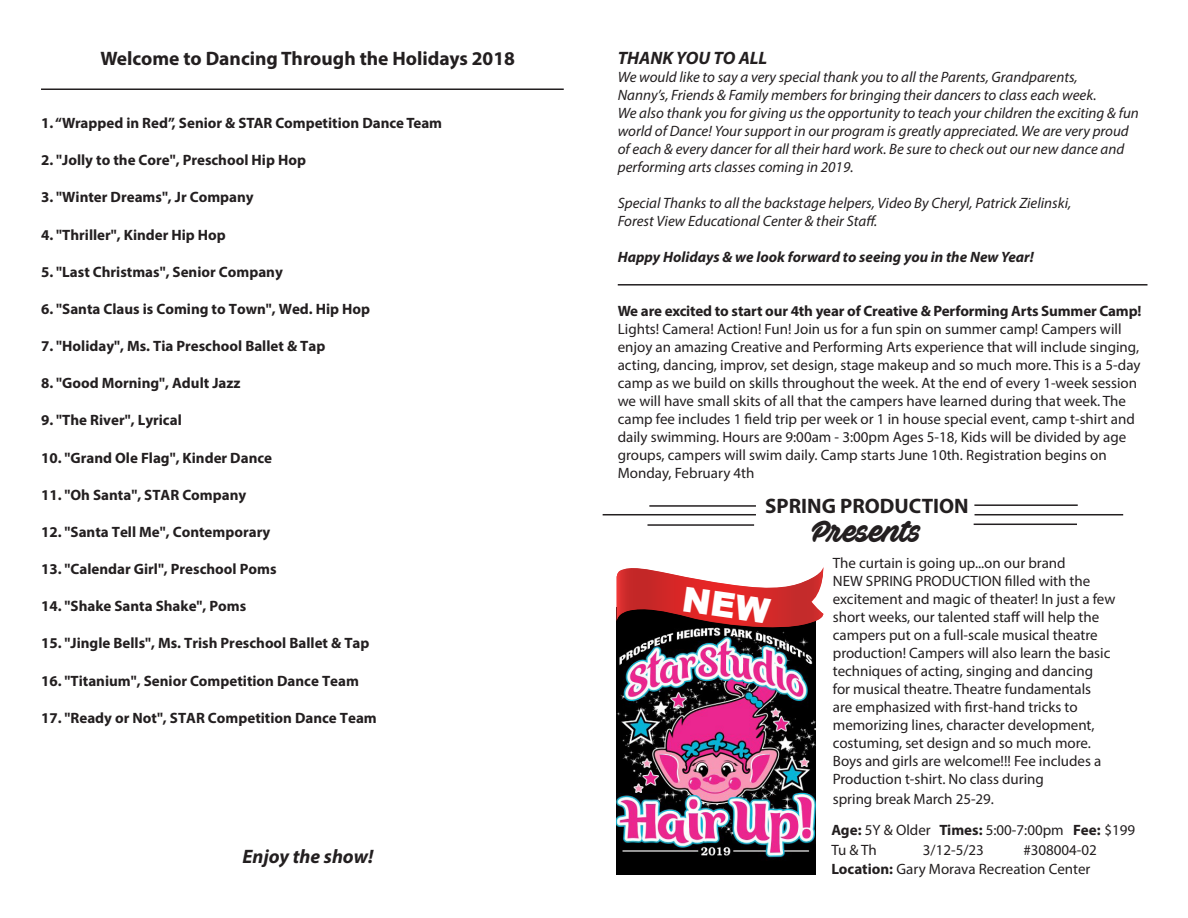
<style>
.page{position:relative;width:1188px;height:918px;background:#fff}
.page>*{position:absolute;margin:0;border:0;box-sizing:border-box;transform-origin:0 0}
.t1{font:30px "Ave Fedan PERSONALUSEONLY";color:#231f20}
.t2{font:700 21px "Myriad Pro";color:#231f20}
.t3{font:700 19.5px "Myriad Pro";color:#231f20}
.t4{font:italic 700 19.5px "Myriad Pro";color:#231f20}
.t5{font:italic 700 18px "Myriad Pro";color:#231f20}
.Page_Section_Title{font:15px/18px "Myriad Pro";color:#231f20}
.t6{font:700 15px "Myriad Pro";color:#231f20}
.t7{font:italic 15px/18px "Myriad Pro";color:#231f20}
.t8{font:italic 700 15px "Myriad Pro";color:#231f20}
.s1{font-weight:700}
</style>
<div class="page">
<hr style="left:603px;top:514px;width:153px;height:1px;background:#231f20">
<hr style="left:975px;top:514px;width:148px;height:1px;background:#231f20">
<hr style="left:649px;top:505px;width:107px;height:2px;background:#231f20">
<hr style="left:648px;top:524px;width:106px;height:2px;background:#231f20">
<hr style="left:974px;top:504px;width:104px;height:2px;background:#231f20">
<hr style="left:974px;top:524px;width:103px;height:1px;background:#231f20">
<img style="left:616px;top:608px;width:199px;height:267px">
<hr style="left:618px;top:284px;width:530px;height:2px;background:#231f20">
<hr style="left:41px;top:88px;width:523px;height:2px;background:#231f20">
<svg style="left:617px;top:567px;width:207px;height:61px"></svg>
<p class="t3" style="left:100px;top:46px;width:416px">Welcome to Dancing Through the Holidays 2018</p>
<p class="t6" style="left:41px;top:113px;width:403px">1. “Wrapped in Red”, Senior &amp; STAR Competition Dance Team</p>
<p class="t6" style="left:41px;top:150px;width:266px">2. "Jolly to the Core", Preschool Hip Hop</p>
<p class="t6" style="left:41px;top:188px;width:214px">3. "Winter Dreams", Jr Company</p>
<p class="t6" style="left:41px;top:225px;width:186px">4. "Thriller", Kinder Hip Hop</p>
<p class="t6" style="left:41px;top:262px;width:243px">5. "Last Christmas", Senior Company</p>
<p class="t6" style="left:41px;top:299px;width:331px">6. "Santa Claus is Coming to Town", Wed. Hip Hop</p>
<p class="t6" style="left:41px;top:336px;width:286px">7. "Holiday", Ms. Tia Preschool Ballet &amp; Tap</p>
<p class="t6" style="left:41px;top:373px;width:201px">8. "Good Morning", Adult Jazz</p>
<p class="t6" style="left:41px;top:411px;width:142px">9. "The River", Lyrical</p>
<p class="t6" style="left:41px;top:448px;width:233px">10. "Grand Ole Flag", Kinder Dance</p>
<p class="t6" style="left:41px;top:485px;width:207px">11. "Oh Santa", STAR Company</p>
<p class="t6" style="left:41px;top:522px;width:231px">12. "Santa Tell Me", Contemporary</p>
<p class="t6" style="left:41px;top:559px;width:237px">13. "Calendar Girl", Preschool Poms</p>
<p class="t6" style="left:41px;top:596px;width:207px">14. "Shake Santa Shake", Poms</p>
<p class="t6" style="left:41px;top:634px;width:330px">15. "Jingle Bells", Ms. Trish Preschool Ballet &amp; Tap</p>
<p class="t6" style="left:41px;top:671px;width:319px">16. "Titanium", Senior Competition Dance Team</p>
<p class="t6" style="left:41px;top:708px;width:337px">17. "Ready or Not", STAR Competition Dance Team</p>
<p class="t4" style="left:242px;top:844px;width:132px">Enjoy the show!</p>
<p class="t5" style="left:618px;top:46px;width:151px">THANK YOU TO ALL</p>
<p class="t7" style="left:618px;top:68px;width:461px">We would like to say a very special thank you to all the Parents, Grandparents,</p>
<p class="t7" style="left:618px;top:86px;width:480px">Nanny’s, Friends &amp; Family members for bringing their dancers to class each week.</p>
<p class="t7" style="left:618px;top:104px;width:523px">We also thank you for giving us the opportunity to teach your children the exciting &amp; fun world of Dance! Your support in our program is greatly appreciated. We are very proud of each &amp; every dancer for all their hard work. Be sure to check out our new dance and performing arts classes coming in 2019.</p>
<p class="t7" style="left:618px;top:194px;width:455px">Special Thanks to all the backstage helpers, Video By Cheryl, Patrick Zielinski,</p>
<p class="t7" style="left:618px;top:212px;width:261px">Forest View Educational Center &amp; their Staff.</p>
<p class="t8" style="left:618px;top:247px;width:418px">Happy Holidays &amp; we look forward to seeing you in the New Year!</p>
<p class="t6" style="left:618px;top:301px;width:525px">We are excited to start our 4th year of Creative &amp; Performing Arts Summer Camp!</p>
<p class="Page_Section_Title" style="left:618px;top:320px;width:524px">Lights! Camera! Action! Fun! Join us for a fun spin on summer camp! Campers will enjoy an amazing Creative and Performing Arts experience that will include singing, acting, dancing, improv, set design, stage makeup and so much more. This is a 5-day camp as we build on skills throughout the week. At the end of every 1-week session we will have small skits of all that the campers have learned during that week. The camp fee includes 1 field trip per week or 1 in house special event, camp t-shirt and daily swimming. Hours are 9:00am - 3:00pm Ages 5-18, Kids will be divided by age groups, campers will swim daily. Camp starts June 10th. Registration begins on</p>
<p class="Page_Section_Title" style="left:618px;top:464px;width:138px">Monday, February 4th</p>
<p class="t2" style="left:765px;top:493px;width:205px">SPRING PRODUCTION</p>
<p class="t1" style="left:812px;top:513px;width:112px">Presents</p>
<p class="Page_Section_Title" style="left:833px;top:554px;width:284px">The curtain is going up...on our brand<br>NEW SPRING PRODUCTION filled with the excitement and magic of theater! In just a few short weeks, our talented staff will help the campers put on a full-scale musical theatre production! Campers will also learn the basic techniques of acting, singing and dancing<br>for musical theatre. Theatre fundamentals<br>are emphasized with first-hand tricks to memorizing lines, character development, costuming, set design and so much more.<br>Boys and girls are welcome!!! Fee includes a Production t-shirt. No class during</p>
<p class="Page_Section_Title" style="left:833px;top:789px;width:163px">spring break March 25-29.</p>
<p class="Page_Section_Title" style="left:831px;top:821px;width:305px"><span class="s1">Age:</span> 5Y &amp; Older <span class="s1">Times:</span> 5:00-7:00pm <span class="s1">Fee:</span> $199</p>
<p class="Page_Section_Title" style="left:831px;top:841px;width:47px">Tu &amp; Th</p>
<p class="Page_Section_Title" style="left:923px;top:841px;width:63px">3/12-5/23</p>
<p class="Page_Section_Title" style="left:1023px;top:841px;width:75px">#308004-02</p>
<p class="Page_Section_Title" style="left:831px;top:860px;width:261px"><span class="s1">Location:</span> Gary Morava Recreation Center</p>
</div>
